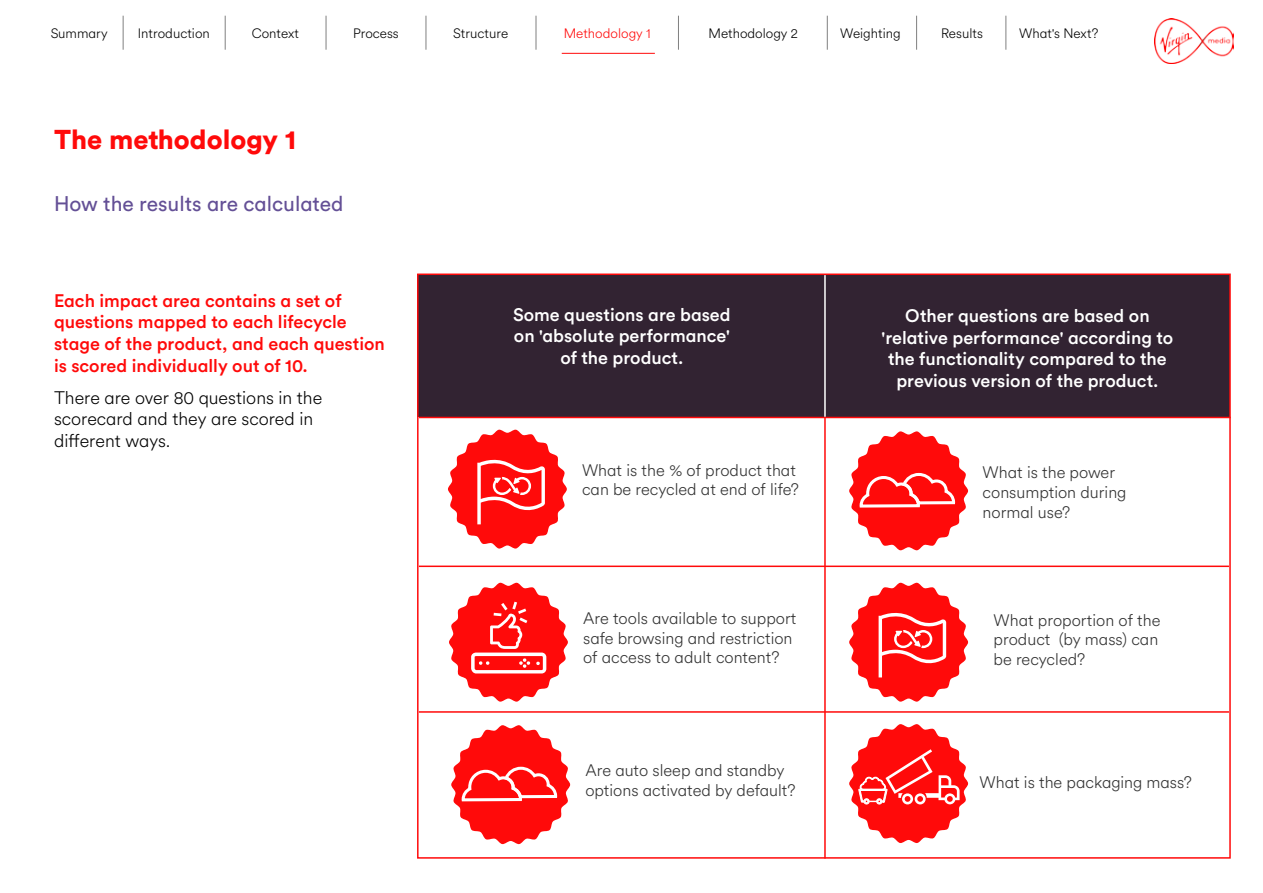
<style>
.page{position:relative;width:1263px;height:893px;background:#fff}
.page>*{position:absolute;margin:0;border:0;box-sizing:border-box;transform-origin:0 0}
.t1{font:900 27px "VM Circular Yell";color:#ff0a0a}
.t2{font:21px "VM Circular Chat";color:#645096}
.t3{font:500 18px/21.6px "VM Circular Natter";color:#fff;text-align:center}
.t4{font:500 18px/21.6px "VM Circular Natter";color:#ff0a0a}
.t5{font:300 18px/21.6px "VM Circular Whisper";color:#000}
.t6{font:300 16.5px/19.8px "VM Circular Whisper";color:#323232}
.t7{font:300 13.5px "VM Circular Whisper";color:#000}
.t8{font:300 13.5px "VM Circular Whisper";color:#ff0a0a}
</style>
<div class="page">
<div style="left:418px;top:275px;width:812px;height:142px;background:#322332"></div>
<hr style="left:225px;top:16px;width:1px;height:34px;background:#808080">
<hr style="left:326px;top:16px;width:1px;height:34px;background:#808080">
<hr style="left:426px;top:16px;width:1px;height:34px;background:#808080">
<hr style="left:916px;top:16px;width:1px;height:34px;background:#808080">
<hr style="left:1006px;top:16px;width:1px;height:34px;background:#808080">
<img style="left:1155px;top:18px;width:78px;height:46px">
<hr style="left:536px;top:16px;width:1px;height:34px;background:#808080">
<hr style="left:678px;top:16px;width:1px;height:34px;background:#808080">
<hr style="left:827px;top:16px;width:1px;height:34px;background:#808080">
<hr style="left:123px;top:16px;width:1px;height:34px;background:#808080">
<hr style="left:562px;top:53px;width:93px;height:1px;background:#ff0a0a">
<svg style="left:849px;top:431px;width:119px;height:120px"></svg>
<svg style="left:849px;top:582px;width:119px;height:120px"></svg>
<svg style="left:448px;top:429px;width:119px;height:120px"></svg>
<svg style="left:449px;top:582px;width:119px;height:120px"></svg>
<svg style="left:451px;top:725px;width:119px;height:119px"></svg>
<svg style="left:849px;top:724px;width:119px;height:119px"></svg>
<hr style="left:419px;top:417px;width:812px;height:1px;background:#ff0a0a">
<hr style="left:419px;top:566px;width:810px;height:1px;background:#ff0a0a">
<hr style="left:419px;top:711px;width:810px;height:2px;background:#ff0a0a">
<hr style="left:824px;top:417px;width:2px;height:441px;background:#ff0a0a">
<hr style="left:824px;top:275px;width:2px;height:142px;background:#fff">
<p class="t7" style="left:51px;top:24px;width:59px">Summary</p>
<p class="t7" style="left:138px;top:24px;width:73px">Introduction</p>
<p class="t7" style="left:252px;top:24px;width:49px">Context</p>
<p class="t7" style="left:353px;top:24px;width:47px">Process</p>
<p class="t7" style="left:453px;top:24px;width:57px">Structure</p>
<p class="t8" style="left:564px;top:24px;width:88px">Methodology 1</p>
<p class="t7" style="left:708px;top:24px;width:91px">Methodology 2</p>
<p class="t7" style="left:840px;top:24px;width:62px">Weighting</p>
<p class="t7" style="left:941px;top:24px;width:43px">Results</p>
<p class="t7" style="left:1019px;top:24px;width:81px">What's Next?</p>
<h1 class="t1" style="left:54px;top:121px;width:244px">The methodology 1</h1>
<p class="t2" style="left:54px;top:190px;width:291px">How the results are calculated</p>
<p class="t4" style="left:54px;top:289px;width:332px">Each impact area contains a set of questions mapped to each lifecycle stage of the product, and each question is scored individually out of 10.</p>
<p class="t5" style="left:54px;top:386px;width:270px">There are over 80 questions in the scorecard and they are scored in different ways.</p>
<p class="t3" style="left:513px;top:303px;width:219px">Some questions are based on 'absolute performance' of the product.</p>
<p class="t3" style="left:881px;top:304px;width:293px">Other questions are based on 'relative performance' according to the functionality compared to the previous version of the product.</p>
<p class="t6" style="left:582px;top:459px;width:219px">What is the % of product that can be recycled at end of life?</p>
<p class="t6" style="left:583px;top:608px;width:215px">Are tools available to support safe browsing and restriction of access to adult content?</p>
<p class="t6" style="left:585px;top:760px;width:212px">Are auto sleep and standby options activated by default?</p>
<p class="t6" style="left:983px;top:462px;width:145px">What is the power consumption during normal use?</p>
<p class="t6" style="left:993px;top:609px;width:169px">What proportion of the product (by mass) can be recycled?</p>
<p class="t6" style="left:979px;top:772px;width:214px">What is the packaging mass?</p>
</div>
